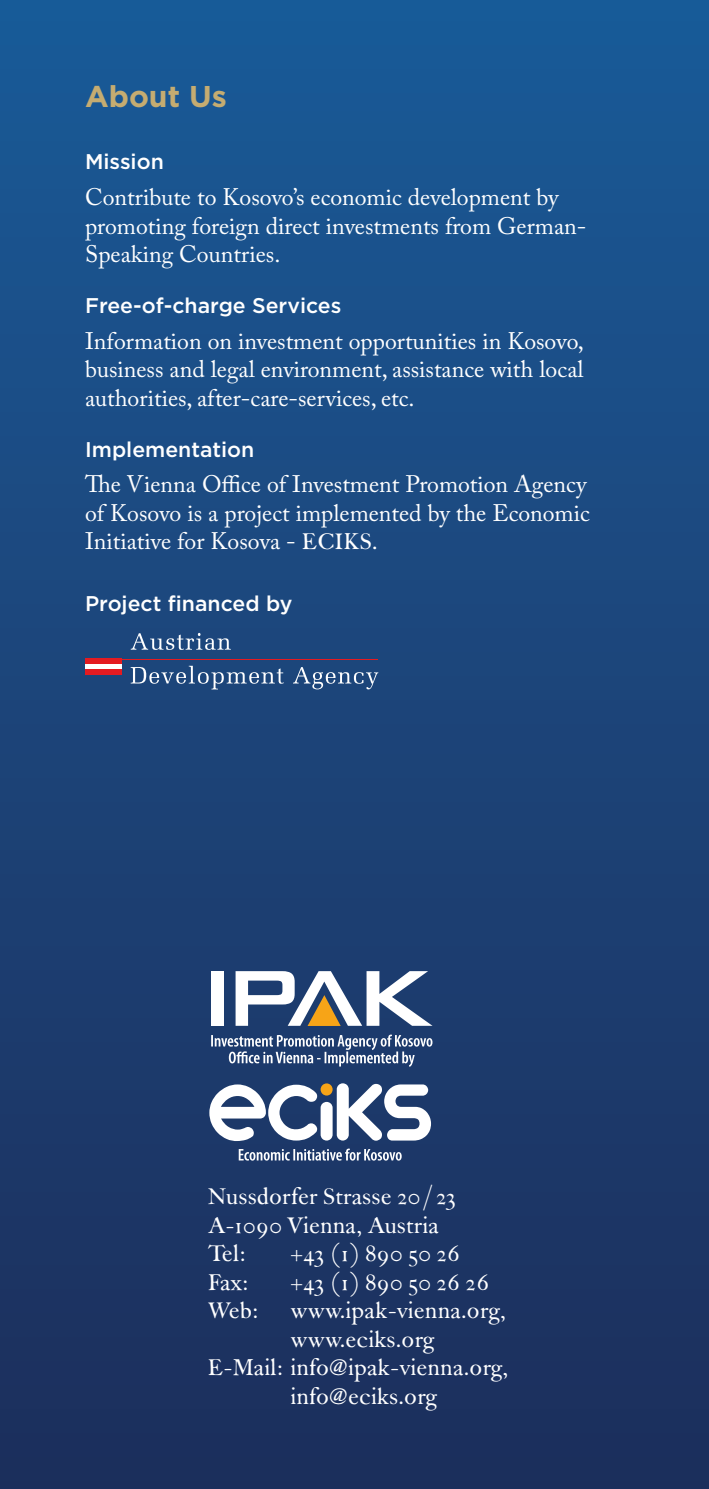
<style>
.page{position:relative;width:709px;height:1489px;background:#fff}
.page>*{position:absolute;margin:0;border:0;box-sizing:border-box;transform-origin:0 0}
.t1{font:700 30px "Gotham";color:#c5ac71}
.t2{font:23.75px/28.5px "Adobe Caslon Pro";color:#fff}
.t3{font:23.75px/28.5px "F Caslon Thirty ITC";color:#fff}
.t4{font:500 21.25px "Gotham";color:#fff}
.s1{font-family:"F Caslon Thirty ITC Roman SC"}
</style>
<div class="page">
<div style="left:0;top:0;width:709px;height:1488px;background:linear-gradient(to bottom,#1a5a97,#1d2e5a)"></div>
<svg style="left:235px;top:971px;width:197px;height:54px"></svg>
<div style="left:211px;top:971px;width:13px;height:54px;background:#fff"></div>
<svg style="left:211px;top:1034px;width:221px;height:32px;background:#556c91"></svg>
<svg style="left:209px;top:1083px;width:222px;height:58px"></svg>
<svg style="left:239px;top:1148px;width:162px;height:12px"></svg>
<hr style="left:121px;top:658px;width:257px;height:1px;background:#e41b21">
<svg style="left:131px;top:633px;width:100px;height:17px;background:#4d6e98"></svg>
<svg style="left:131px;top:665px;width:153px;height:24px;background:#416390"></svg>
<svg style="left:293px;top:667px;width:85px;height:22px;background:#436591"></svg>
<div style="left:85px;top:663px;width:36px;height:6px;background:#fff"></div>
<div style="left:85px;top:658px;width:36px;height:6px;background:#e41b21"></div>
<div style="left:85px;top:669px;width:36px;height:5px;background:#e41b21"></div>
<p class="t1" style="left:85px;top:79px;width:143px">About Us</p>
<p class="t4" style="left:85px;top:150px;width:80px">Mission</p>
<p class="t2" style="left:85px;top:182px;width:503px">Contribute to Kosovo’s economic development by promoting foreign direct investments from German-<br>Speaking Countries.</p>
<p class="t4" style="left:85px;top:293px;width:258px">Free-of-charge Services</p>
<p class="t2" style="left:85px;top:326px;width:500px;text-align:justify">Information on investment opportunities in Kosovo, business and legal environment, assistance with local authorities, after-care-services, etc.</p>
<p class="t4" style="left:85px;top:437px;width:171px">Implementation</p>
<p class="t2" style="left:85px;top:470px;width:506px">The Vienna Office of Investment Promotion Agency of Kosovo is a project implemented by the Economic<br>Initiative for Kosova - <span class="s1">ECIKS</span>.</p>
<p class="t4" style="left:85px;top:591px;width:209px">Project financed by</p>
<p class="t3" style="left:208px;top:1183px;width:251px">Nussdorfer Strasse 20/23<br>A-1090 Vienna, Austria<br>Tel:</p>
<p class="t3" style="left:290px;top:1240px;width:171px">+43 (1) 890 50 26</p>
<p class="t3" style="left:208px;top:1268px;width:42px">Fax:</p>
<p class="t3" style="left:290px;top:1268px;width:200px">+43 (1) 890 50 26 26</p>
<p class="t3" style="left:208px;top:1297px;width:52px">Web:</p>
<p class="t3" style="left:290px;top:1297px;width:217px">www.ipak-vienna.org,</p>
<p class="t3" style="left:290px;top:1325px;width:146px">www.eciks.org</p>
<p class="t3" style="left:208px;top:1354px;width:302px">E-Mail: info@ipak-vienna.org,</p>
<p class="t3" style="left:290px;top:1382px;width:148px">info@eciks.org</p>
</div>
